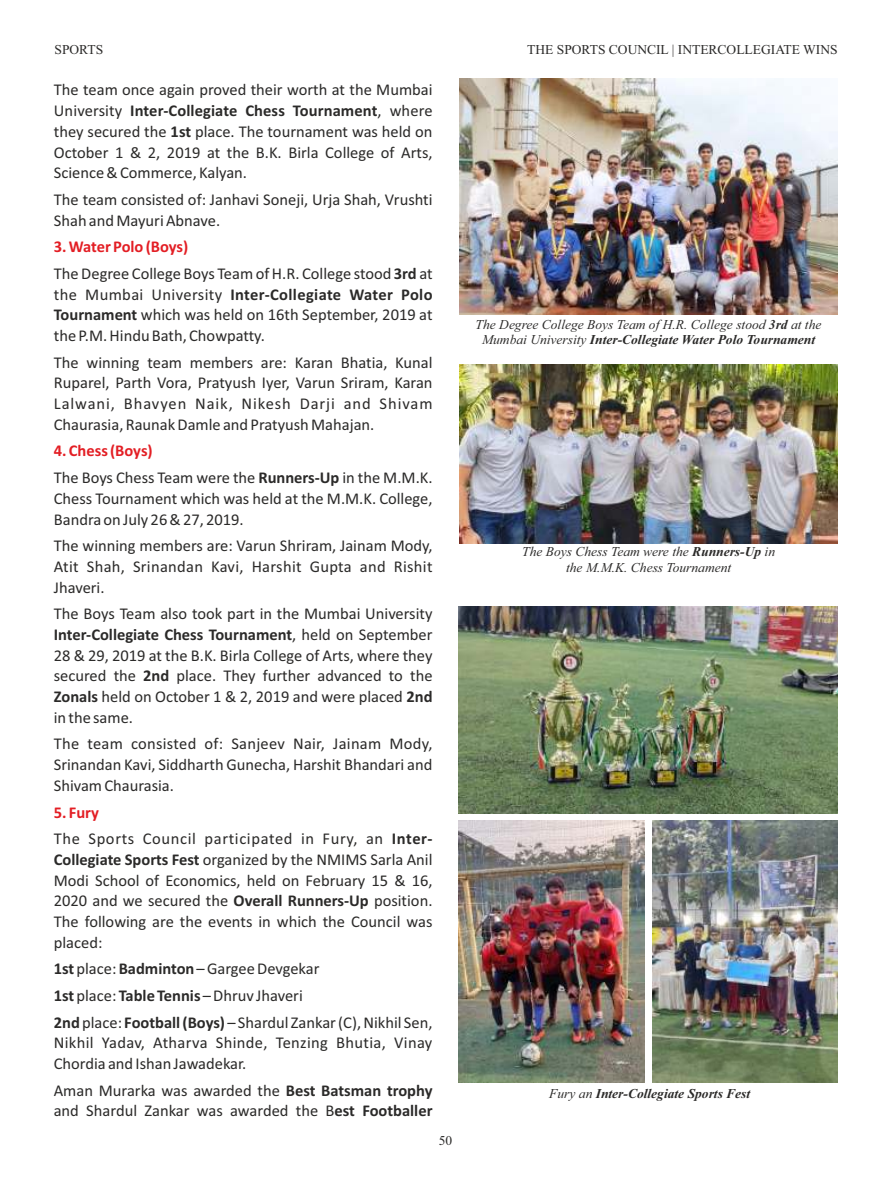
<style>
.page{position:relative;width:891px;height:1188px;background:#fff}
.page>*{position:absolute;margin:0;border:0;box-sizing:border-box;transform-origin:0 0}
.t1{font:16.5px/20.7px "Calibri";color:#2b2a29;text-align:justify}
.t2{font:16.5px/20.7px "Calibri";letter-spacing:.02em;color:#2b2a29}
.t3{font:16.5px/26.5px "Calibri";letter-spacing:.04em;color:#2b2a29}
.t4{font:italic 13.5px/15.3px "Times New Roman";color:#2b2a29;text-align:center}
.t5{font:13.5px "Times New Roman";color:#2b2a29}
.t6{font:italic 700 13.5px "Times New Roman";color:#2b2a29}
.s1{font-weight:700}
.s2{font-weight:700;color:#e31e24}
.s3{font-weight:400}
</style>
<div class="page">
<img style="left:460px;top:78px;width:378px;height:236px">
<img style="left:460px;top:365px;width:378px;height:179px">
<img style="left:459px;top:606px;width:379px;height:207px">
<img style="left:459px;top:820px;width:185px;height:262px">
<img style="left:652px;top:820px;width:186px;height:262px">
<p class="t5" style="left:55px;top:44px;width:50px">SPORTS</p>
<p class="t5" style="left:527px;top:45px;width:312px">THE SPORTS COUNCIL | INTERCOLLEGIATE WINS</p>
<p class="t1" style="left:54px;top:81px;width:380px">The team once again proved their worth at the Mumbai University <span class="s1">Inter-Collegiate Chess Tournament</span>, where they secured the <span class="s1">1st</span> place. The tournament was held on October 1 &amp; 2, 2019 at the B.K. Birla College of Arts, Science &amp; Commerce, Kalyan.</p>
<p class="t1" style="left:54px;top:190px;width:380px">The team consisted of: Janhavi Soneji, Urja Shah, Vrushti<br>Shah and Mayuri Abnave.</p>
<p class="t1" style="left:54px;top:235px;width:380px;line-height:26.5px"><span class="s2">3. Water Polo (Boys)<br></span>The Degree College Boys Team of H.R. College stood <span class="s1">3rd</span> at</p>
<p class="t1" style="left:54px;top:285px;width:380px">the Mumbai University <span class="s1">Inter-Collegiate Water Polo Tournament</span> which was held on 16th September, 2019 at the P.M. Hindu Bath, Chowpatty.</p>
<p class="t1" style="left:54px;top:353px;width:380px">The winning team members are: Karan Bhatia, Kunal Ruparel, Parth Vora, Pratyush Iyer, Varun Sriram, Karan Lalwani, Bhavyen Naik, Nikesh Darji and Shivam Chaurasia, Raunak Damle and Pratyush Mahajan.</p>
<p class="t1" style="left:54px;top:439px;width:380px;line-height:26.5px"><span class="s2">4. Chess (Boys)<br></span>The Boys Chess Team were the <span class="s1">Runners-Up</span> in the M.M.K.</p>
<p class="t1" style="left:54px;top:489px;width:380px">Chess Tournament which was held at the M.M.K. College,<br>Bandra on July 26 &amp; 27, 2019.</p>
<p class="t1" style="left:54px;top:537px;width:380px">The winning members are: Varun Shriram, Jainam Mody, Atit Shah, Srinandan Kavi, Harshit Gupta and Rishit Jhaveri.</p>
<p class="t1" style="left:54px;top:605px;width:380px">The Boys Team also took part in the Mumbai University <span class="s1">Inter-Collegiate Chess Tournament</span>, held on September 28 &amp; 29, 2019 at the B.K. Birla College of Arts, where they secured the <span class="s1">2nd</span> place. They further advanced to the <span class="s1">Zonals</span> held on October 1 &amp; 2, 2019 and were placed <span class="s1">2nd </span>in the same.</p>
<p class="t1" style="left:54px;top:735px;width:380px">The team consisted of: Sanjeev Nair, Jainam Mody, Srinandan Kavi, Siddharth Gunecha, Harshit Bhandari and Shivam Chaurasia.</p>
<p class="t3" style="left:54px;top:800px;width:380px"><span class="s2">5. Fury<br></span>The Sports Council participated in Fury, an <span class="s1">Inter-</span></p>
<p class="t1" style="left:54px;top:850px;width:380px"><span class="s1">Collegiate Sports Fest</span> organized by the NMIMS Sarla Anil Modi School of Economics, held on February 15 &amp; 16, 2020 and we secured the <span class="s1">Overall Runners-Up</span> position.<br>The following are the events in which the Council was placed:</p>
<p class="t1" style="left:54px;top:957px;width:380px;line-height:26.5px;text-align:left"><span class="s1">1st</span> place: <span class="s1">Badminton</span> – Gargee Devgekar<br><span class="s1">1st</span> place: <span class="s1">Table Tennis</span> – Dhruv Jhaveri<br><span class="s1">2nd</span> place: <span class="s1">Football (Boys)</span> – Shardul Zankar (C), Nikhil Sen,</p>
<p class="t2" style="left:54px;top:1034px;width:380px">Nikhil Yadav, Atharva Shinde, Tenzing Bhutia, Vinay<br>Chordia and Ishan Jawadekar.</p>
<p class="t1" style="left:54px;top:1081px;width:380px">Aman Murarka was awarded the <span class="s1">Best Batsman trophy </span>and Shardul Zankar was awarded the B<span class="s1">est Footballer</span></p>
<p class="t4" style="left:476px;top:318px;width:347px">The Degree College Boys Team of H.R. College stood <span class="s1">3rd</span> at the<br>Mumbai University <span class="s1">Inter-Collegiate Water Polo Tournament</span></p>
<p class="t4" style="left:522px;top:546px;width:254px">The Boys Chess Team were the <span class="s1">Runners-Up</span> in the M.M.K. Chess Tournament</p>
<p class="t6" style="left:549px;top:1089px;width:203px"><span class="s3">Fury an</span> Inter-Collegiate Sports Fest</p>
<p class="t5" style="left:439px;top:1135px;width:15px">50</p>
</div>
